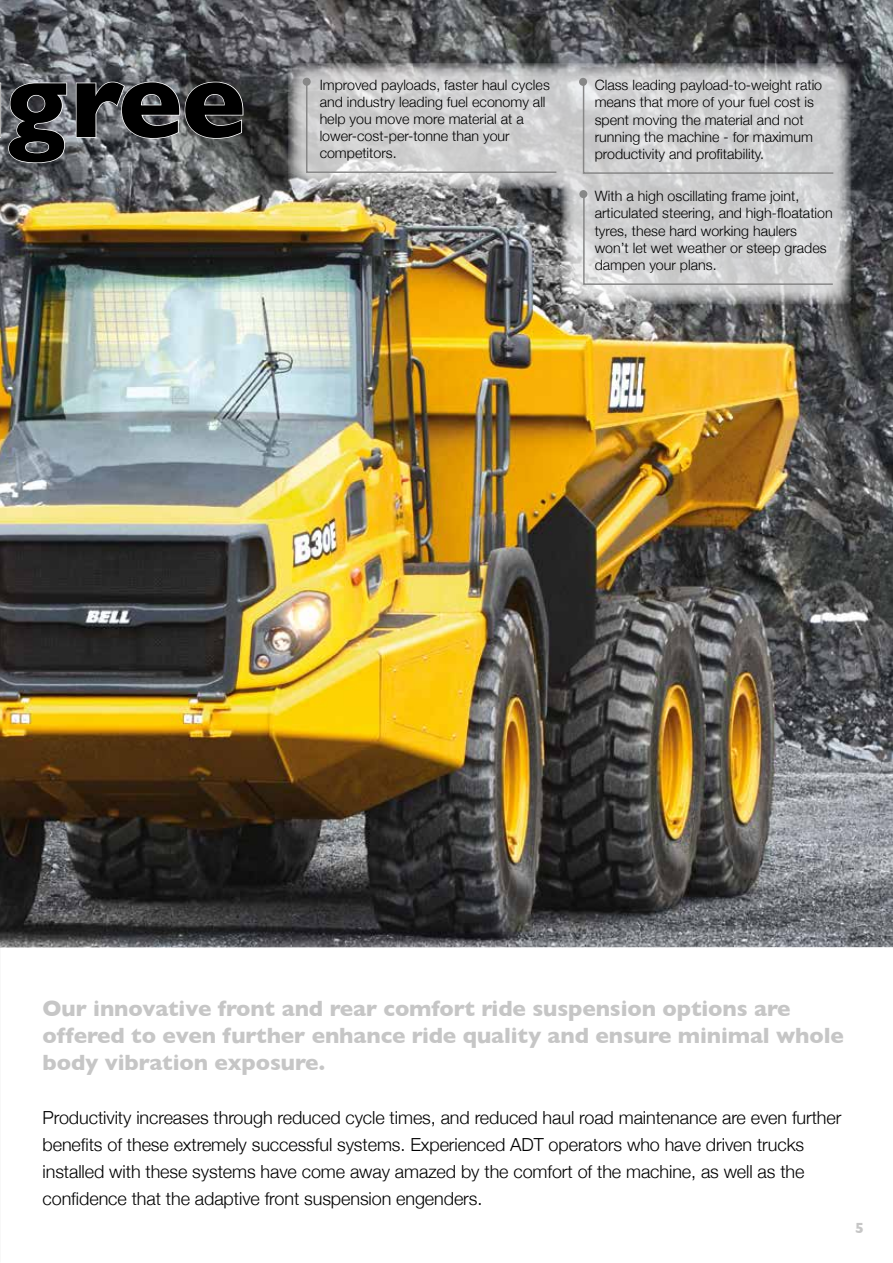
<style>
.page{position:relative;width:893px;height:1263px;background:#fff}
.page>*{position:absolute;margin:0;border:0;box-sizing:border-box;transform-origin:0 0}
.t1{font:700 108px "Gill Sans";color:#000}
.t2{font:700 22.5px/27px "Gill Sans";letter-spacing:-.005em;color:#c6c6c6}
.t3{font:300 18px/27px "Helvetica Neue";letter-spacing:-.005em;color:#000}
.t4{font:700 15px "Gill Sans";color:#c6c6c6}
.t5{font:300 14.25px/17.1px "Helvetica Neue";color:#000}
</style>
<div class="page">
<img style="left:0;top:0;width:893px;height:947px">
<svg style="left:0;top:61px;width:68px;height:103px;background:#727479"></svg>
<svg style="left:75px;top:81px;width:169px;height:58px;background:#6e7073"></svg>
<img style="left:288px;top:63px;width:563px;height:241px">
<div style="left:303px;top:78px;width:8px;height:8px;background:#878787;border-radius:50%"></div>
<svg style="left:305px;top:78px;width:253px;height:96px;background:#cfcfcf"></svg>
<div style="left:579px;top:78px;width:8px;height:8px;background:#878787;border-radius:50%"></div>
<div style="left:579px;top:190px;width:8px;height:8px;background:#878787;border-radius:50%"></div>
<svg style="left:582px;top:81px;width:253px;height:94px;background:#cfcfd0"></svg>
<svg style="left:582px;top:193px;width:252px;height:93px;background:#cfcfd0"></svg>
<h1 class="t1" style="left:6px;top:15px;width:241px">gree</h1>
<p class="t5" style="left:320px;top:75px;width:232px">Improved payloads, faster haul cycles and industry leading fuel economy all help you move more material at a lower-cost-per-tonne than your competitors.</p>
<p class="t5" style="left:595px;top:76px;width:229px">Class leading payload-to-weight ratio means that more of your fuel cost is spent moving the material and not running the machine - for maximum productivity and profitability.</p>
<p class="t5" style="left:595px;top:187px;width:240px">With a high oscillating frame joint, articulated steering, and high-floatation tyres, these hard working haulers won’t let wet weather or steep grades dampen your plans.</p>
<h2 class="t2" style="left:43px;top:994px;width:803px">Our innovative front and rear comfort ride suspension options are offered to even further enhance ride quality and ensure minimal whole body vibration exposure.</h2>
<p class="t3" style="left:43px;top:1103px;width:800px">Productivity increases through reduced cycle times, and reduced haul road maintenance are even further benefits of these extremely successful systems. Experienced ADT operators who have driven trucks installed with these systems have come away amazed by the comfort of the machine, as well as the confidence that the adaptive front suspension engenders.</p>
<p class="t4" style="left:855px;top:1216px;width:10px">5</p>
</div>
